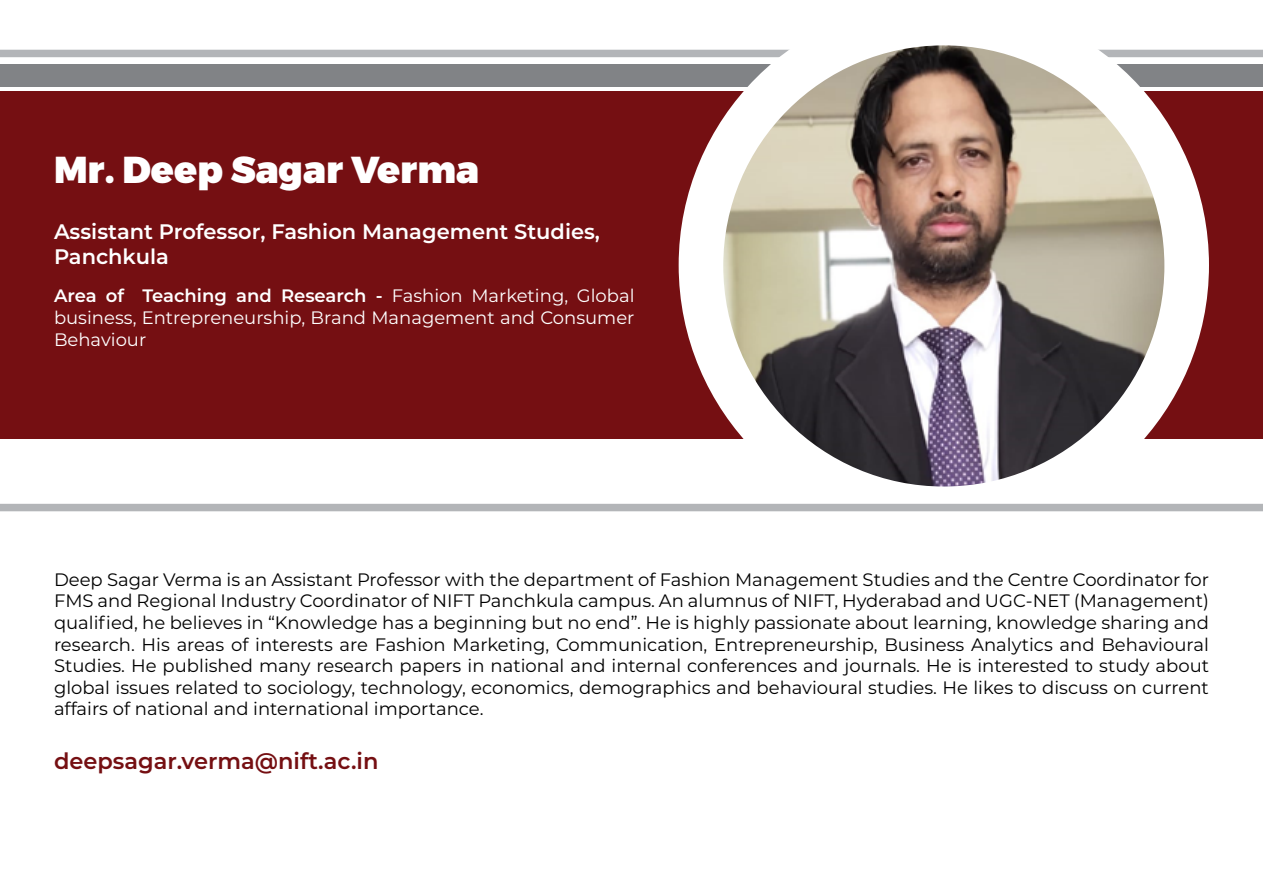
<style>
.page{position:relative;width:1263px;height:893px;background:#fff}
.page>*{position:absolute;margin:0;border:0;box-sizing:border-box;transform-origin:0 0}
.t1{font:900 37.5px "Montserrat";color:#fff}
.t2{font:600 22.5px "Montserrat";color:#750f12}
.t3{font:600 21px/25.2px "Montserrat";color:#fff}
.t4{font:18px/21.6px "Montserrat";color:#000;text-align:justify}
.t5{font:18px/21.6px "Montserrat";color:#fff;text-align:justify}
.s1{font-weight:600}
</style>
<div class="page">
<div style="left:0;top:50px;width:1263px;height:7px;background:#b3b5b8"></div>
<div style="left:0;top:91px;width:1263px;height:348px;background:#750f12"></div>
<div style="left:0;top:64px;width:1263px;height:22px;background:#818386"></div>
<div style="left:679px;top:0;width:530px;height:530px;background:#fff;border-radius:50%"></div>
<img style="left:723px;top:45px;width:441px;height:441px;border-radius:221px">
<div style="left:0;top:504px;width:1263px;height:7px;background:#b3b5b8"></div>
<h1 class="t1" style="left:54px;top:147px;width:426px">Mr. Deep Sagar Verma</h1>
<p class="t3" style="left:54px;top:218px;width:548px">Assistant Professor, Fashion Management Studies,<br>Panchkula</p>
<p class="t5" style="left:54px;top:285px;width:582px"><span class="s1">Area of Teaching and Research -</span> Fashion Marketing, Global business, Entrepreneurship, Brand Management and Consumer Behaviour</p>
<p class="t4" style="left:54px;top:568px;width:1156px">Deep Sagar Verma is an Assistant Professor with the department of Fashion Management Studies and the Centre Coordinator for FMS and Regional Industry Coordinator of NIFT Panchkula campus. An alumnus of NIFT, Hyderabad and UGC-NET (Management) qualified, he believes in “Knowledge has a beginning but no end”. He is highly passionate about learning, knowledge sharing and research. His areas of interests are Fashion Marketing, Communication, Entrepreneurship, Business Analytics and Behavioural Studies. He published many research papers in national and internal conferences and journals. He is interested to study about global issues related to sociology, technology, economics, demographics and behavioural studies. He likes to discuss on current affairs of national and international importance.</p>
<p class="t2" style="left:54px;top:745px;width:326px">deepsagar.verma@nift.ac.in</p>
</div>
